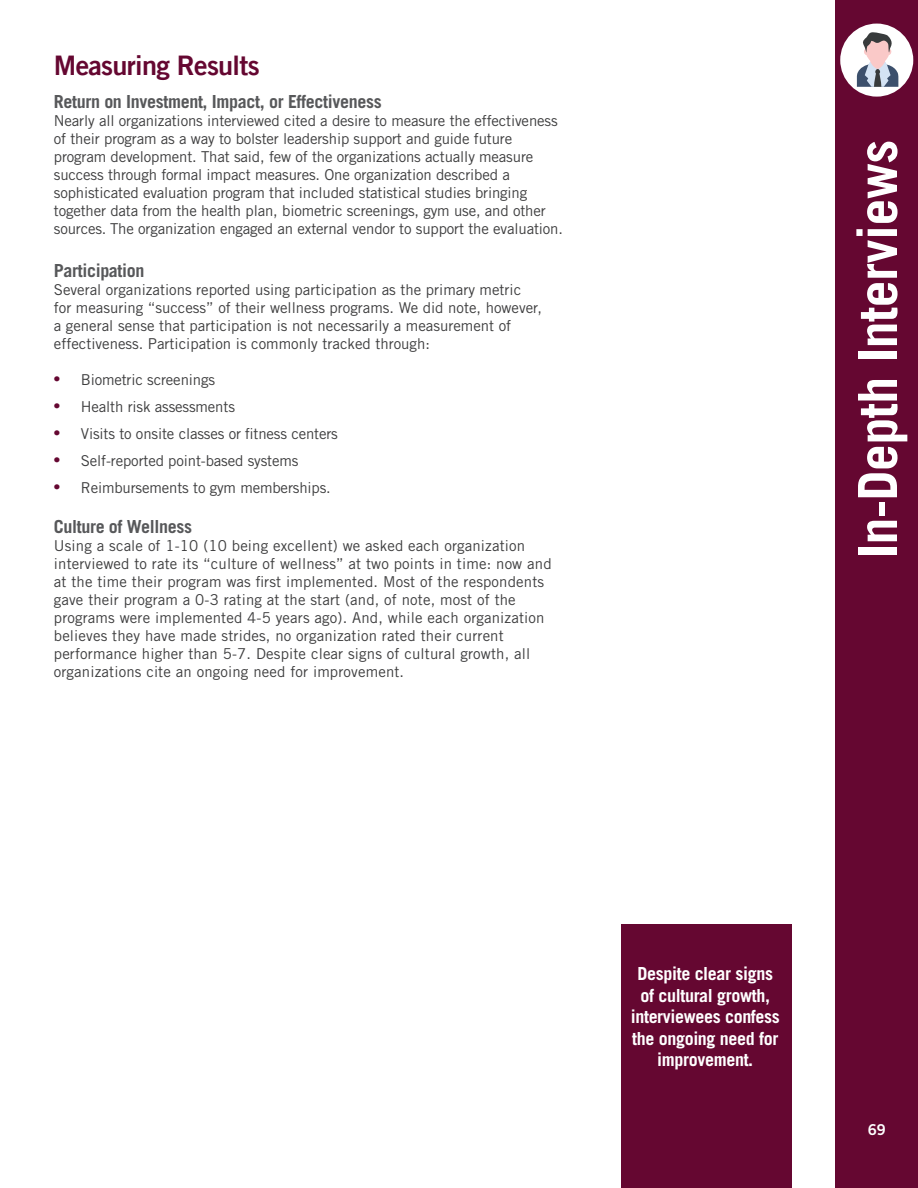
<style>
.page{position:relative;width:918px;height:1188px;background:#fff}
.page>*{position:absolute;margin:0;border:0;box-sizing:border-box;transform-origin:0 0}
.t1{font:700 54px "Trade Gothic LT Std";letter-spacing:-.01em;color:#fff}
.t2{font:27px "Trade Gothic LT Bold Two";letter-spacing:-.025em;color:#650731}
.t3{font:700 18px/21.6px "Trade Gothic LT Std";letter-spacing:-.02em;color:#fff;text-align:center}
.t4{font:700 18px "Trade Gothic LT Std";letter-spacing:-.02em;color:#57585a}
.t5{font:15px/18px "Trade Gothic LT Std";color:#3e3e3f}
.t6{font:15px "Trade Gothic LT Std Bd 2";color:#fff}
.s1{font-family:"Arial";font-weight:700;font-size:18px;color:#650731}
</style>
<div class="page">
<div style="left:836px;top:0;width:82px;height:1188px;background:#650731"></div>
<div style="left:840px;top:24px;width:73px;height:73px;background:#fff;border-radius:50%"></div>
<svg style="left:857px;top:32px;width:41px;height:55px"></svg>
<div style="left:621px;top:924px;width:170px;height:264px;background:#650731"></div>
<p class="t2" style="left:54px;top:48px;width:207px">Measuring Results</p>
<p class="t4" style="left:54px;top:91px;width:329px">Return on Investment, Impact, or Effectiveness</p>
<p class="t5" style="left:54px;top:112px;width:511px">Nearly all organizations interviewed cited a desire to measure the effectiveness of their program as a way to bolster leadership support and guide future program development. That said, few of the organizations actually measure success through formal impact measures. One organization described a sophisticated evaluation program that included statistical studies bringing together data from the health plan, biometric screenings, gym use, and other sources. The organization engaged an external vendor to support the evaluation.</p>
<p class="t4" style="left:54px;top:260px;width:92px">Participation</p>
<p class="t5" style="left:54px;top:281px;width:490px">Several organizations reported using participation as the primary metric for measuring “success” of their wellness programs. We did note, however, a general sense that participation is not necessarily a measurement of effectiveness. Participation is commonly tracked through:</p>
<p class="t5" style="left:54px;top:371px;width:163px"><span class="s1">•</span> Biometric screenings</p>
<p class="t5" style="left:54px;top:398px;width:183px"><span class="s1">•</span> Health risk assessments</p>
<p class="t5" style="left:54px;top:425px;width:286px"><span class="s1">•</span> Visits to onsite classes or fitness centers</p>
<p class="t5" style="left:54px;top:452px;width:246px"><span class="s1">•</span> Self-reported point-based systems</p>
<p class="t5" style="left:54px;top:479px;width:278px"><span class="s1">•</span> Reimbursements to gym memberships.</p>
<p class="t4" style="left:54px;top:515px;width:140px">Culture of Wellness</p>
<p class="t5" style="left:54px;top:536px;width:499px">Using a scale of 1-10 (10 being excellent) we asked each organization interviewed to rate its “culture of wellness” at two points in time: now and at the time their program was first implemented. Most of the respondents gave their program a 0-3 rating at the start (and, of note, most of the programs were implemented 4-5 years ago). And, while each organization believes they have made strides, no organization rated their current performance higher than 5-7. Despite clear signs of cultural growth, all organizations cite an ongoing need for improvement.</p>
<h1 class="t1" style="left:845px;top:559px;width:421px;rotate:-90deg">In-Depth Interviews</h1>
<p class="t3" style="left:631px;top:962px;width:151px">Despite clear signs of cultural growth, interviewees confess the ongoing need for improvement.</p>
<p class="t6" style="left:868px;top:1120px;width:20px">69</p>
</div>
